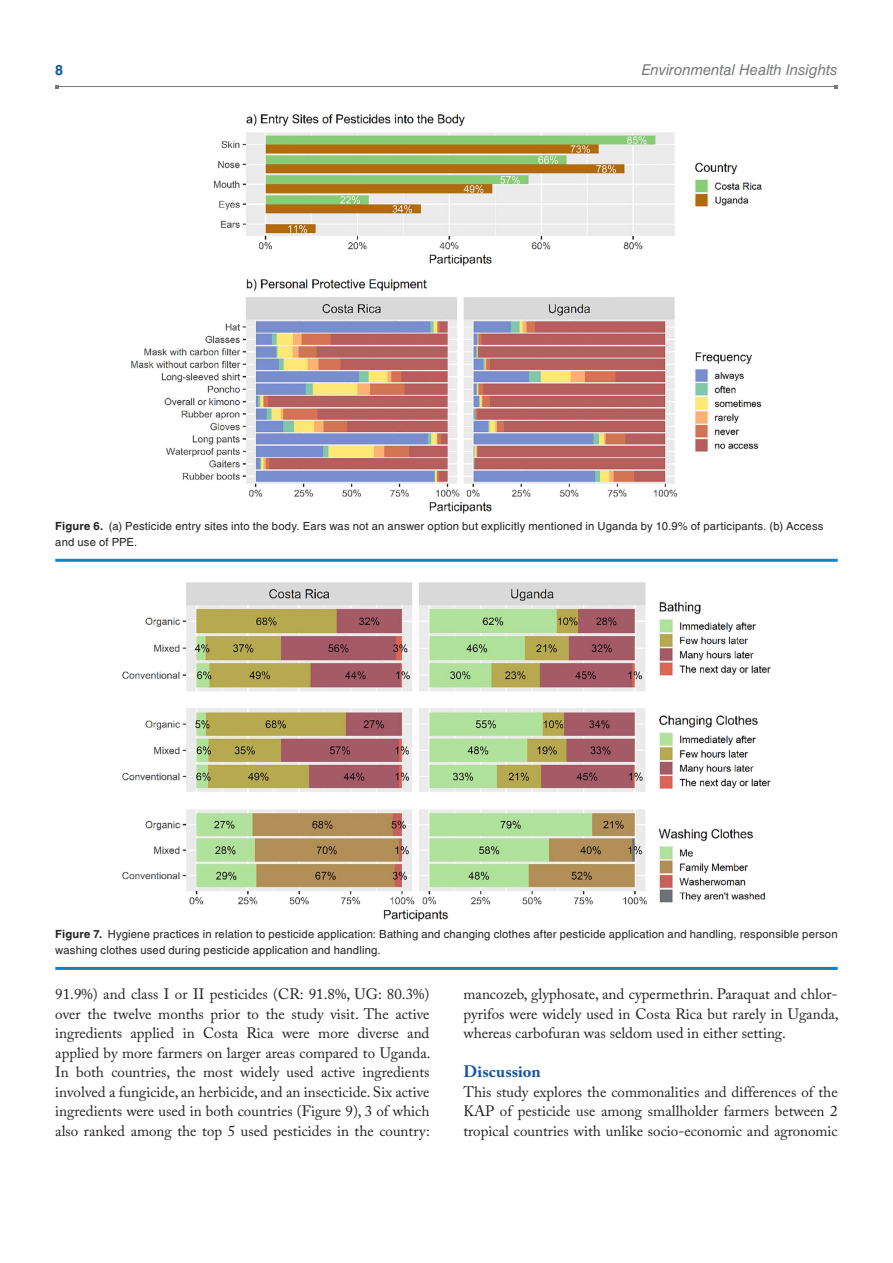
<style>
.page{position:relative;width:893px;height:1263px;background:#fff}
.page>*{position:absolute;margin:0;border:0;box-sizing:border-box;transform-origin:0 0}
.t1{font:700 16.5px "Adobe Caslon Pro";letter-spacing:.005em;color:#1055a4}
.t2{font:15px/19.5px "Adobe Caslon Pro";color:#231f20;text-align:justify}
.t3{font:italic 15px "Helvetica LT Std";letter-spacing:-.005em;color:#76787b}
.t4{font:700 14.25px "Helvetica LT Std";color:#1055a4}
.t5{font:11.25px/16.5px "Helvetica LT Std";letter-spacing:.015em;color:#231f20}
.s1{font-weight:700}
</style>
<div class="page">
<hr style="left:57px;top:86px;width:779px;height:1px;background:#76787b">
<hr style="left:55px;top:559px;width:783px;height:3px;background:#1582c5">
<img style="left:131px;top:115px;width:630px;height:398px">
<hr style="left:55px;top:967px;width:783px;height:3px;background:#1582c5">
<img style="left:122px;top:582px;width:648px;height:339px">
<p class="t4" style="left:55px;top:61px;width:9px">8</p>
<p class="t3" style="left:641px;top:61px;width:198px">Environmental Health Insights</p>
<p class="t5" style="left:55px;top:517px;width:770px"><span class="s1">Figure 6.</span> (a) Pesticide entry sites into the body. Ears was not an answer option but explicitly mentioned in Uganda by 10.9% of participants. (b) Access and use of PPE.</p>
<p class="t5" style="left:55px;top:925px;width:784px"><span class="s1">Figure 7.</span> Hygiene practices in relation to pesticide application: Bathing and changing clothes after pesticide application and handling, responsible person washing clothes used during pesticide application and handling.</p>
<p class="t2" style="left:55px;top:984px;width:377px">91.9%) and class I or II pesticides (CR: 91.8%, UG: 80.3%) over the twelve months prior to the study visit. The active ingredients applied in Costa Rica were more diverse and applied by more farmers on larger areas compared to Uganda.<br>In both countries, the most widely used active ingredients involved a fungicide, an herbicide, and an insecticide. Six active ingredients were used in both countries (Figure 9), 3 of which also ranked among the top 5 used pesticides in the country:</p>
<p class="t2" style="left:463px;top:984px;width:377px">mancozeb, glyphosate, and cypermethrin. Paraquat and chlor&shy;pyrifos were widely used in Costa Rica but rarely in Uganda, whereas carbofuran was seldom used in either setting.</p>
<p class="t1" style="left:463px;top:1062px;width:79px">Discussion</p>
<p class="t2" style="left:463px;top:1082px;width:376px">This study explores the commonalities and differences of the KAP of pesticide use among smallholder farmers between 2 tropical countries with unlike socio-economic and agronomic</p>
</div>
